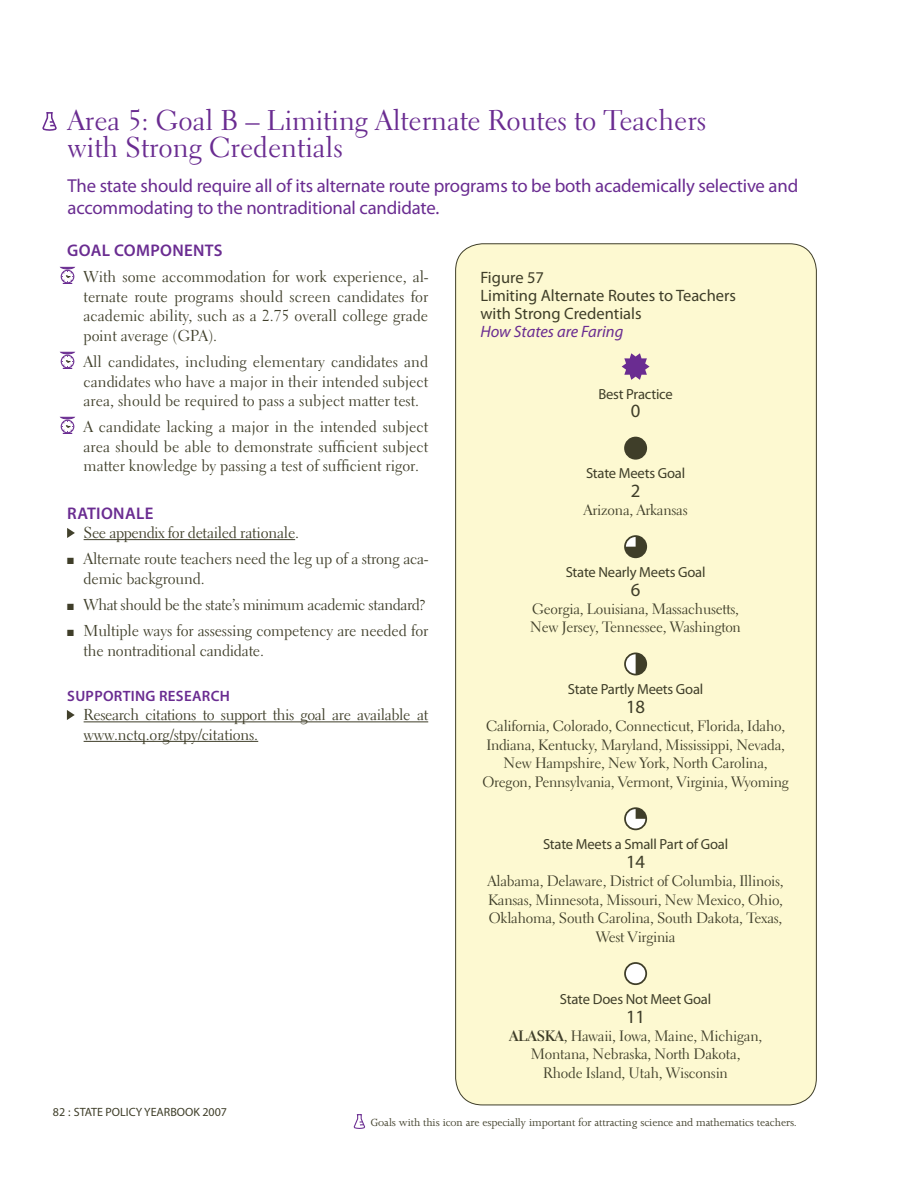
<style>
.page{position:relative;width:918px;height:1188px;background:#fff}
.page>*{position:absolute;margin:0;border:0;box-sizing:border-box;transform-origin:0 0}
.t1{font:28.5px/27px "Electra LH";color:#6a2c91}
.t2{font:18.75px/21.8px "Myriad Pro";letter-spacing:-.01em;color:#6a2c91}
.t3{font:18.75px "Myriad Pro";color:#3f3e29}
.t4{font:600 16.8px "Myriad Pro";letter-spacing:.02em;color:#6a2c91}
.t5{font:16.5px/18px "Myriad Pro";color:#3f3e29}
.t6{font:italic 16.5px "Myriad Pro";color:#6a2c91}
.t7{font:15.75px/19.5px "Electra LH";letter-spacing:-.01em;color:#3f3e29;text-align:justify}
.t8{font:15.75px "Electra LH";letter-spacing:-.03em;color:#3f3e29}
.t9{font:15px/18.8px "Electra LH";letter-spacing:-.015em;color:#3f3e29;text-align:center}
.t10{font:600 15px "Myriad Pro";letter-spacing:.02em;color:#6a2c91}
.t11{font:14.7px "Myriad Pro";letter-spacing:-.015em;color:#3f3e29}
.t12{font:12px "Joanna";letter-spacing:-.01em;color:#3f3e29}
.t13{font:12px "Myriad";color:#3f3e29}
.s1{font-weight:700}
</style>
<div class="page">
<div style="left:456px;top:244px;width:360px;height:861px;background:#fdf9d1;border-radius:27px"></div>
<svg style="left:622px;top:353px;width:28px;height:27px"></svg>
<div style="left:626px;top:438px;width:20px;height:20px;background:#3f3e29;border-radius:50%"></div>
<div style="left:624px;top:437px;width:23px;height:23px;border:3px solid #3f3e29;border-radius:50%"></div>
<div style="left:626px;top:537px;width:20px;height:20px;background:#3f3e29;border-radius:50%"></div>
<div style="left:624px;top:535px;width:23px;height:23px;border:3px solid #3f3e29;border-radius:50%"></div>
<svg style="left:626px;top:537px;width:10px;height:10px"></svg>
<div style="left:626px;top:654px;width:20px;height:20px;background:#3f3e29;border-radius:50%"></div>
<div style="left:624px;top:653px;width:23px;height:22px;border:3px solid #3f3e29;border-radius:50%"></div>
<svg style="left:626px;top:654px;width:10px;height:20px"></svg>
<div style="left:624px;top:807px;width:23px;height:23px;border:3px solid #3f3e29;border-radius:50%"></div>
<svg style="left:626px;top:809px;width:19px;height:19px"></svg>
<div style="left:624px;top:962px;width:23px;height:23px;border:3px solid #3f3e29;border-radius:50%"></div>
<div style="left:626px;top:964px;width:19px;height:19px;background:#fff;border-radius:50%"></div>
<hr style="left:84px;top:539px;width:211px;height:1px;background:#3f3e29">
<hr style="left:84px;top:721px;width:344px;height:1px;background:#3f3e29">
<hr style="left:84px;top:741px;width:174px;height:1px;background:#3f3e29">
<svg style="left:67px;top:528px;width:8px;height:10px"></svg>
<svg style="left:67px;top:710px;width:8px;height:10px"></svg>
<svg style="left:42px;top:112px;width:15px;height:19px"></svg>
<svg style="left:353px;top:1114px;width:13px;height:15px"></svg>
<svg style="left:60px;top:267px;width:15px;height:17px"></svg>
<svg style="left:60px;top:352px;width:15px;height:17px"></svg>
<svg style="left:60px;top:417px;width:15px;height:17px"></svg>
<h1 class="t1" style="left:68px;top:107px;width:640px">Area 5: Goal B – Limiting Alternate Routes to Teachers with Strong Credentials</h1>
<p class="t2" style="left:68px;top:175px;width:732px">The state should require all of its alternate route programs to be both academically selective and accommodating to the nontraditional candidate.</p>
<p class="t4" style="left:67px;top:240px;width:137px">GOAL COMPONENTS</p>
<p class="t7" style="left:84px;top:267px;width:346px">With some accommodation for work experience, al&shy;ternate route programs should screen candidates for academic ability, such as a 2.75 overall college grade point average (GPA).</p>
<p class="t7" style="left:84px;top:352px;width:346px">All candidates, including elementary candidates and candidates who have a major in their intended subject area, should be required to pass a subject matter test.</p>
<p class="t7" style="left:84px;top:417px;width:346px">A candidate lacking a major in the intended subject area should be able to demonstrate sufficient subject matter knowledge by passing a test of sufficient rigor.</p>
<p class="t4" style="left:67px;top:502px;width:57px">RATIONAL</p>
<p class="t4" style="left:145px;top:502px;width:10px">E</p>
<p class="t7" style="left:84px;top:523px;width:217px">See appendix for detailed rationale.</p>
<p class="t7" style="left:84px;top:549px;width:346px;text-indent:-16px">■ Alternate route teachers need the leg up of a strong aca&shy;demic background.</p>
<p class="t8" style="left:67px;top:595px;width:360px">■ What should be the state’s minimum academic standard?</p>
<p class="t7" style="left:84px;top:621px;width:346px;text-indent:-16px">■ Multiple ways for assessing competency are needed for the nontraditional candidate.</p>
<p class="t10" style="left:67px;top:686px;width:164px">SUPPORTING RESEARCH</p>
<p class="t7" style="left:84px;top:705px;width:346px">Research citations to support this goal are available at www.nctq.org/stpy/citations.</p>
<p class="t13" style="left:53px;top:1106px;width:176px">82 : STATE POLICY YEARBOOK 2007</p>
<p class="t5" style="left:480px;top:268px;width:257px">Figure 57<br>Limiting Alternate Routes to Teachers with Strong Credentials</p>
<p class="t6" style="left:480px;top:321px;width:145px">How States are Faring</p>
<p class="t11" style="left:598px;top:385px;width:76px">Best Practice</p>
<p class="t3" style="left:631px;top:399px;width:11px">0</p>
<p class="t11" style="left:586px;top:464px;width:101px">State Meets Goal</p>
<p class="t3" style="left:631px;top:479px;width:11px">2</p>
<p class="t9" style="left:584px;top:501px;width:106px">Arizona, Arkansas</p>
<p class="t11" style="left:566px;top:563px;width:141px">State Nearly Meets Goal</p>
<p class="t3" style="left:631px;top:578px;width:11px">6</p>
<p class="t9" style="left:530px;top:599px;width:212px;text-align:left">Georgia, Louisiana, Massachusetts,<br>New Jersey, Tennessee, Washington</p>
<p class="t11" style="left:568px;top:680px;width:137px">State Partly Meets Goal</p>
<p class="t3" style="left:626px;top:695px;width:20px">18</p>
<p class="t9" style="left:482px;top:716px;width:308px">California, Colorado, Connecticut, Florida, Idaho, Indiana, Kentucky, Maryland, Mississippi, Nevada, New Hampshire, New York, North Carolina, Oregon, Pennsylvania, Vermont, Virginia, Wyoming</p>
<p class="t11" style="left:543px;top:835px;width:187px">State Meets a Small Part of Goal</p>
<p class="t3" style="left:626px;top:850px;width:20px">14</p>
<p class="t9" style="left:488px;top:871px;width:297px">Alabama, Delaware, District of Columbia, Illinois, Kansas, Minnesota, Missouri, New Mexico, Ohio, Oklahoma, South Carolina, South Dakota, Texas, West Virginia</p>
<p class="t11" style="left:560px;top:990px;width:153px">State Does Not Meet Goal</p>
<p class="t3" style="left:626px;top:1005px;width:20px">11</p>
<p class="t9" style="left:509px;top:1026px;width:255px"><span class="s1">ALASKA</span>, Hawaii, Iowa, Maine, Michigan,<br>Montana, Nebraska, North Dakota,<br>Rhode Island, Utah, Wisconsin</p>
<p class="t12" style="left:371px;top:1116px;width:427px">Goals with this icon are especially important for attracting science and mathematics teachers.</p>
</div>
